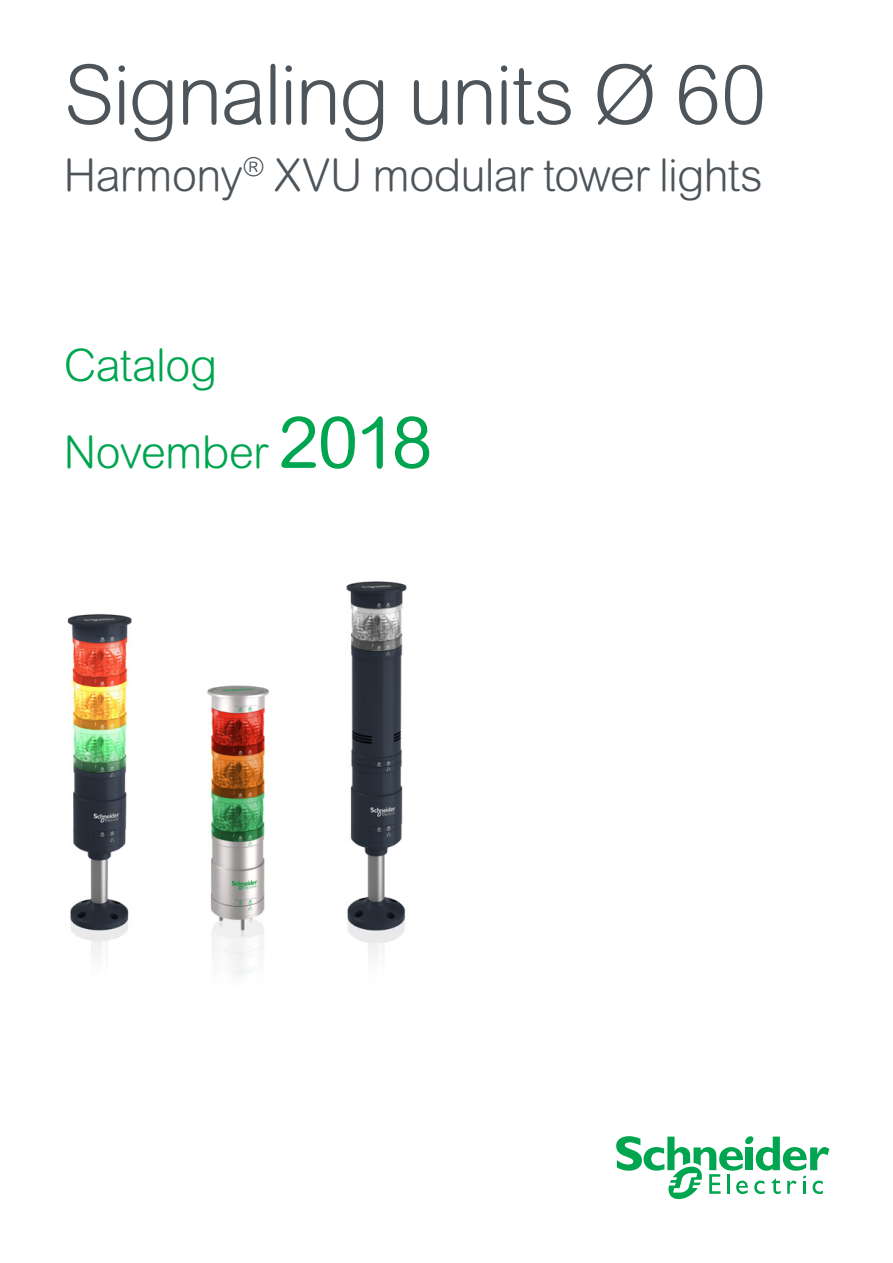
<style>
.page{position:relative;width:893px;height:1263px;background:#fff}
.page>*{position:absolute;margin:0;border:0;box-sizing:border-box;transform-origin:0 0}
._1_title__55_Light{font:300 82.5px "Arial Rounded MT Pro";letter-spacing:-.025em;color:#4d545a}
._1_Sub_title__30_Lig{font:300 45px "Arial Rounded MT Pro";letter-spacing:-.015em;color:#4d545a}
._1_Catalog___Month{font:300 45px "Arial Rounded MT Pro";letter-spacing:-.015em;color:#00a54f}
.s1{font-weight:400;font-size:72px}
</style>
<div class="page">
<svg style="left:616px;top:1136px;width:213px;height:63px"></svg>
<img style="left:67px;top:581px;width:340px;height:394px">
<p class="_1_title__55_Light" style="left:64px;top:47px;width:704px">Signaling units Ø 60</p>
<p class="_1_Sub_title__30_Lig" style="left:64px;top:149px;width:700px">Harmony<sup>®</sup> XVU modular tower lights</p>
<p class="_1_Catalog___Month" style="left:64px;top:340px;width:155px">Catalog</p>
<p class="_1_Catalog___Month" style="left:64px;top:426px;width:370px">November <span class="s1">2018</span></p>
</div>
